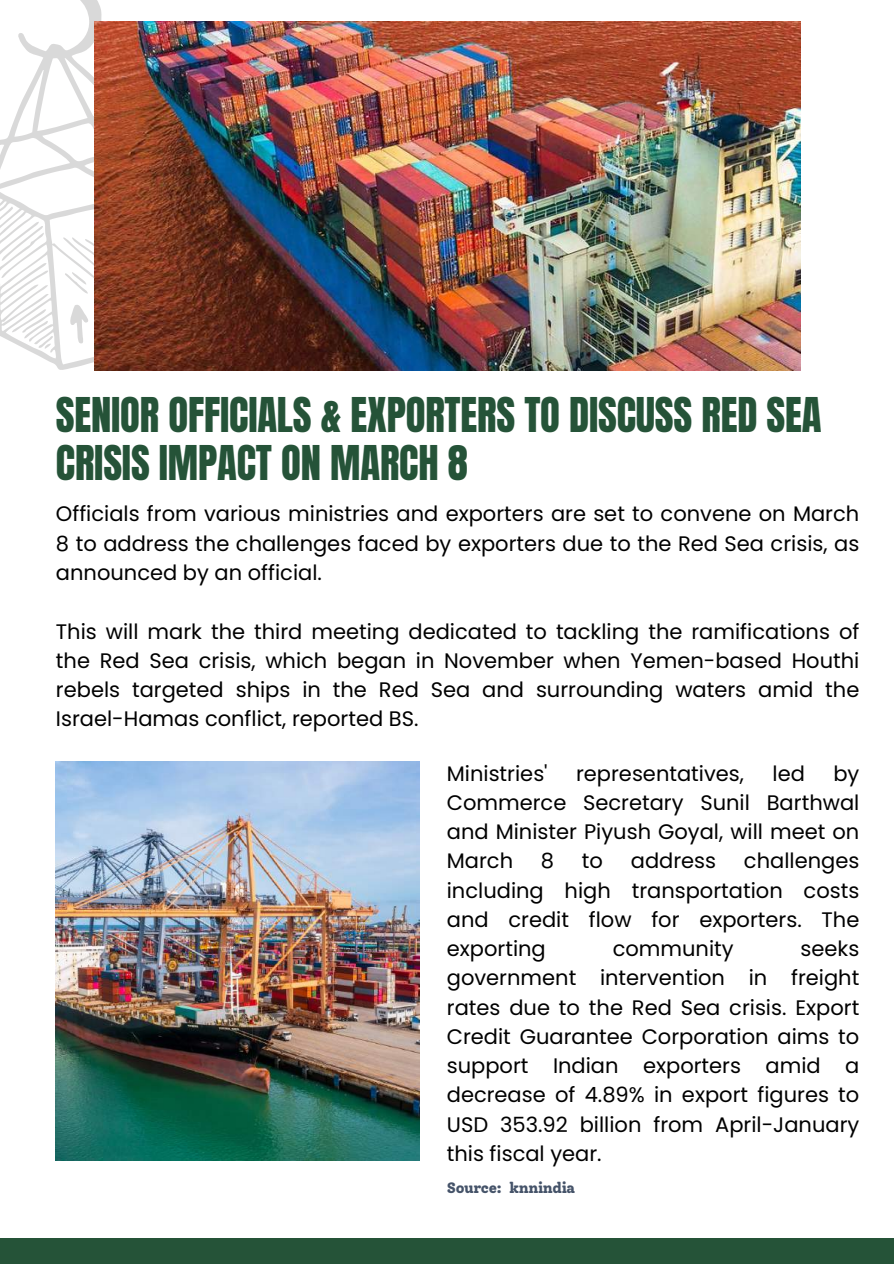
<style>
.page{position:relative;width:894px;height:1264px;background:#fff}
.page>*{position:absolute;margin:0;border:0;box-sizing:border-box;transform-origin:0 0}
.t1{font:40.8px/47.7px "Anton";letter-spacing:-.005em;color:#255338}
.t2{font:21px/29.2px "Poppins";color:#000;text-align:justify}
.t3{font:800 15px "Solway";letter-spacing:-.025em;color:#455369}
</style>
<div class="page">
<img style="left:56px;top:761px;width:363px;height:399px">
<svg style="left:0;top:0;width:228px;height:370px"></svg>
<div style="left:0;top:1238px;width:893px;height:25px;background:#255338"></div>
<img style="left:94px;top:22px;width:705px;height:349px">
<h1 class="t1" style="left:56px;top:392px;width:766px">SENIOR OFFICIALS &amp; EXPORTERS TO DISCUSS RED SEA<br>CRISIS IMPACT ON MARCH 8</h1>
<p class="t2" style="left:56px;top:499px;width:804px">Officials from various ministries and exporters are set to convene on March 8 to address the challenges faced by exporters due to the Red Sea crisis, as announced by an official.</p>
<p class="t2" style="left:56px;top:616px;width:804px">This will mark the third meeting dedicated to tackling the ramifications of the Red Sea crisis, which began in November when Yemen-based Houthi rebels targeted ships in the Red Sea and surrounding waters amid the Israel-Hamas conflict, reported BS.</p>
<p class="t2" style="left:446px;top:758px;width:102px">Ministries'</p>
<p class="t2" style="left:576px;top:758px;width:169px">representatives,</p>
<p class="t2" style="left:772px;top:758px;width:34px">led</p>
<p class="t2" style="left:446px;top:758px;width:414px;text-indent:386px">by Commerce Secretary Sunil Barthwal and Minister Piyush Goyal, will meet on March</p>
<p class="t2" style="left:446px;top:846px;width:414px;text-indent:297px">challenges including high transportation costs and credit flow for exporters. The exporting</p>
<p class="t2" style="left:540px;top:846px;width:15px">8</p>
<p class="t2" style="left:581px;top:846px;width:23px">to</p>
<p class="t2" style="left:630px;top:846px;width:87px">address</p>
<p class="t2" style="left:612px;top:934px;width:122px">community</p>
<p class="t2" style="left:446px;top:934px;width:414px;text-indent:353px">seeks government intervention in freight rates due to the Red Sea crisis. Export Credit Guarantee Corporation aims to support Indian exporters amid a decrease of 4.89% in export figures to USD 353.92 billion from April-January this fiscal year.</p>
<p class="t3" style="left:446px;top:1179px;width:130px">Source: knnindia</p>
</div>
